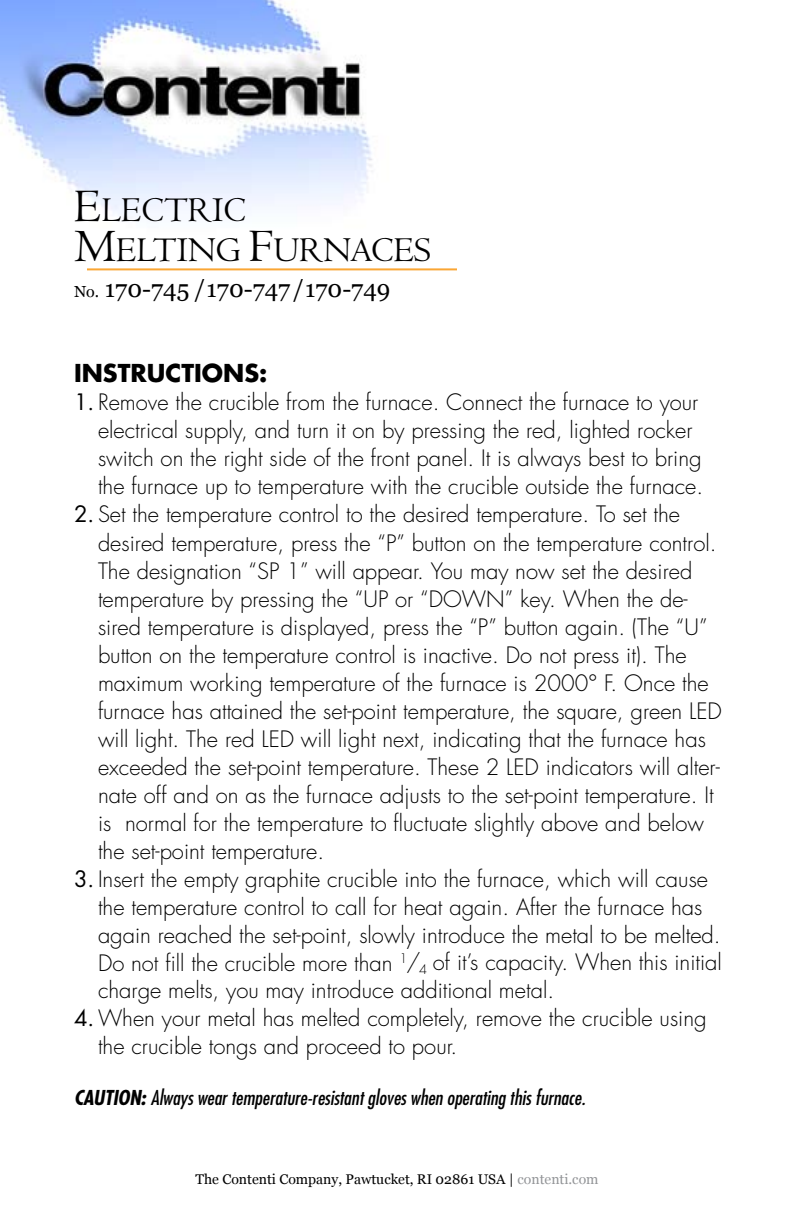
<style>
.page{position:relative;width:792px;height:1224px;background:#fff}
.page>*{position:absolute;margin:0;border:0;box-sizing:border-box;transform-origin:0 0}
.t1{font:36px/40px "Centaur";color:#000}
.t2{font:24px "Georgia";color:#000}
.t3{font:700 24px "Futura";color:#000}
.t4{font:300 22px/28px "Futura";color:#000}
.t5{font:italic condensed 20px "Futura";color:#000}
.t6{font:14px "Georgia";color:#000}
.s1{font-size:48px}
.s2{font-size:16px}
.s3{font-weight:400}
.s4{font-weight:700}
.s5{color:#939598}
</style>
<div class="page">
<img style="left:0;top:0;width:401px;height:271px">
<hr style="left:87px;top:268px;width:370px;height:2px;background:#faa634">
<h1 class="t1" style="left:74px;top:191px;width:358px"><span class="s1">E</span>LECTRIC<br><span class="s1">M</span>ELTING <span class="s1">F</span>URNACES</h1>
<p class="t2" style="left:74px;top:274px;width:318px"><span class="s2">No.</span> 170-745 /170-747/170-749</p>
<p class="t3" style="left:74px;top:358px;width:195px">INSTRUCTIONS:</p>
<p class="t4" style="left:98px;top:389px;width:607px;text-indent:-24px"><span class="s3">1.</span> Remove the crucible from the furnace. Connect the furnace to your electrical supply, and turn it on by pressing the red, lighted rocker switch on the right side of the front panel. It is always best to bring the furnace up to temperature with the crucible outside the furnace.</p>
<p class="t4" style="left:98px;top:501px;width:625px;text-indent:-24px"><span class="s3">2.</span> Set the temperature control to the desired temperature. To set the desired temperature, press the “P” button on the temperature control.<br>The designation “SP 1” will appear. You may now set the desired temperature by pressing the “UP or “DOWN” key. When the de&shy;sired temperature is displayed, press the “P” button again. (The “U” button on the temperature control is inactive. Do not press it). The maximum working temperature of the furnace is 2000° F. Once the furnace has attained the set-point temperature, the square, green LED will light. The red LED will light next, indicating that the furnace has exceeded the set-point temperature. These 2 LED indicators will alter&shy;nate off and on as the furnace adjusts to the set-point temperature. It is normal for the temperature to fluctuate slightly above and below the set-point temperature.</p>
<p class="t4" style="left:98px;top:865px;width:626px;text-indent:-24px"><span class="s3">3.</span> Insert the empty graphite crucible into the furnace, which will cause the temperature control to call for heat again. After the furnace has again reached the set-point, slowly introduce the metal to be melted.<br>Do not fill the crucible more than <sup>1</sup>/<sub>4</sub> of it’s capacity. When this initial charge melts, you may introduce additional metal.</p>
<p class="t4" style="left:98px;top:1005px;width:610px;text-indent:-24px"><span class="s3">4.</span> When your metal has melted completely, remove the crucible using the crucible tongs and proceed to pour.</p>
<p class="t5" style="left:74px;top:1086px;width:513px"><span class="s4">CAUTION:</span> Always wear temperature-resistant gloves when operating this furnace.</p>
<p class="t6" style="left:195px;top:1171px;width:405px">The Contenti Company, Pawtucket, RI 02861 USA | <span class="s5">contenti.com</span></p>
</div>
